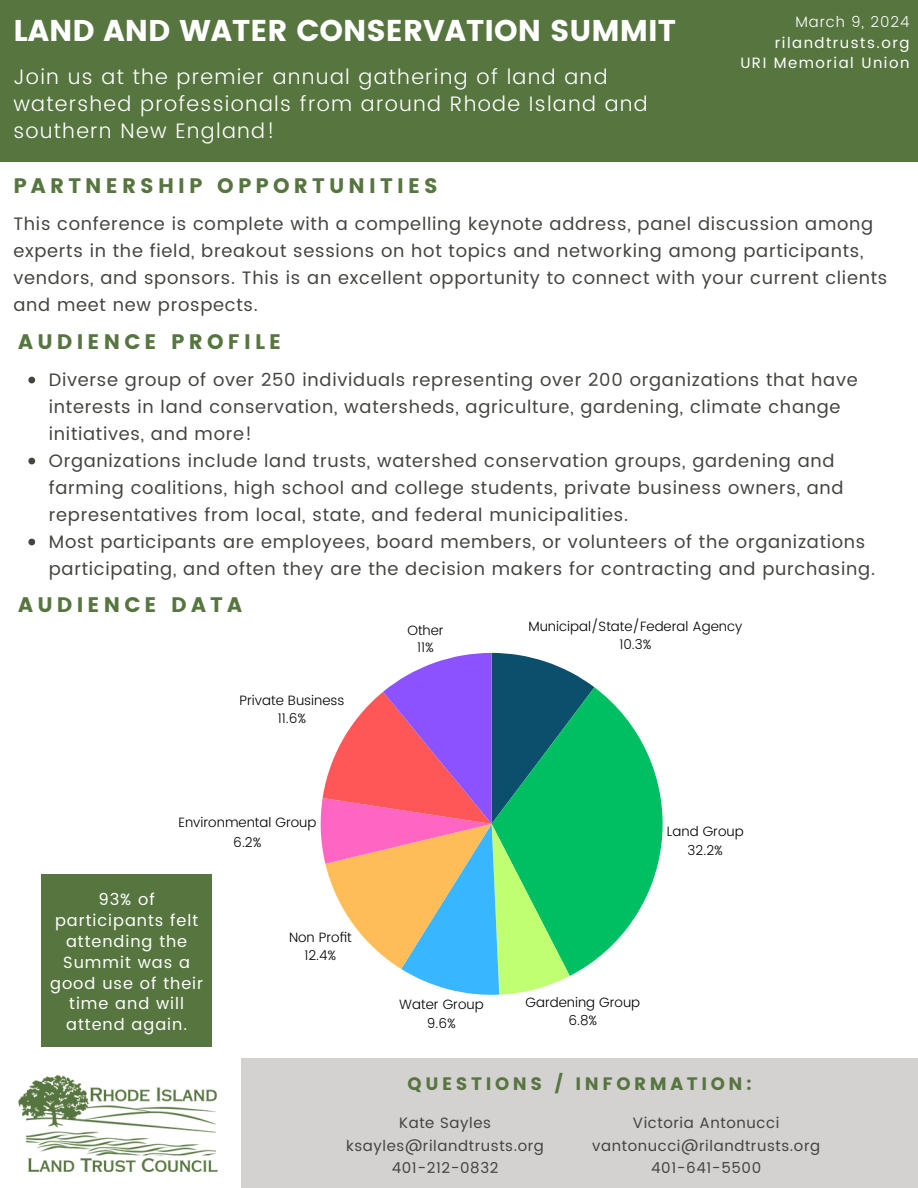
<style>
.page{position:relative;width:918px;height:1188px;background:#fff}
.page>*{position:absolute;margin:0;border:0;box-sizing:border-box;transform-origin:0 0}
.t1{font:30px "Poppins";color:#fff}
.t2{font:300 21px/27px "Poppins";letter-spacing:.06em;color:#fff}
.t3{font:21px "Poppins";letter-spacing:.2em;color:#56753f}
.t4{font:18px/27px "Poppins";letter-spacing:.04em;color:#444440}
.t5{font:18px "Poppins";letter-spacing:.2em;color:#56753f}
.t6{font:16.35px/21px "Poppins";letter-spacing:.06em;color:#fff;text-align:center}
.t7{font:15px "Poppins";letter-spacing:.04em;color:#444440}
.t8{font:15px "Poppins";letter-spacing:.1em;color:#fff}
.t9{font:300 15px "Poppins";letter-spacing:.06em;color:#fff}
.t10{font:300 13.5px/18px "Poppins";color:#000;text-align:center}
</style>
<div class="page">
<svg style="left:28px;top:377px;width:7px;height:6px"></svg>
<svg style="left:28px;top:458px;width:7px;height:6px"></svg>
<svg style="left:28px;top:539px;width:7px;height:6px"></svg>
<div style="left:0;top:0;width:918px;height:162px;background:#56753f"></div>
<div style="left:241px;top:1059px;width:677px;height:129px;background:#d4d1d1"></div>
<svg style="left:594px;top:687px;width:69px;height:274px;fill:#00bf63"></svg>
<svg style="left:320px;top:653px;width:274px;height:342px"></svg>
<div style="left:41px;top:874px;width:171px;height:172px;background:#56753f"></div>
<img style="left:18px;top:1075px;width:199px;height:96px">
<p class="t1" style="left:13px;top:13px;width:664px">LAND AND WATER CONSERVATION SUMMIT</p>
<p class="t2" style="left:13px;top:63px;width:636px">Join us at the premier annual gathering of land and watershed professionals from around Rhode Island and southern New England!</p>
<p class="t3" style="left:13px;top:173px;width:426px">PARTNERSHIP OPPORTUNITIES</p>
<p class="t9" style="left:795px;top:13px;width:115px">March 9, 2024</p>
<p class="t8" style="left:740px;top:54px;width:171px">URI Memorial Union</p>
<p class="t8" style="left:775px;top:34px;width:136px">rilandtrusts.org</p>
<p class="t4" style="left:13px;top:210px;width:875px">This conference is complete with a compelling keynote address, panel discussion among experts in the field, breakout sessions on hot topics and networking among participants, vendors, and sponsors. This is an excellent opportunity to connect with your current clients and meet new prospects.</p>
<p class="t3" style="left:18px;top:330px;width:265px">AUDIENCE PROFILE</p>
<p class="t4" style="left:49px;top:366px;width:810px">Diverse group of over 250 individuals representing over 200 organizations that have interests in land conservation, watersheds, agriculture, gardening, climate change initiatives, and more!</p>
<p class="t4" style="left:49px;top:447px;width:796px">Organizations include land trusts, watershed conservation groups, gardening and farming coalitions, high school and college students, private business owners, and representatives from local, state, and federal municipalities.</p>
<p class="t4" style="left:49px;top:528px;width:828px">Most participants are employees, board members, or volunteers of the organizations participating, and often they are the decision makers for contracting and purchasing.</p>
<p class="t3" style="left:18px;top:593px;width:225px">AUDIENCE DATA</p>
<p class="t10" style="left:240px;top:692px;width:107px">Private Business</p>
<p class="t10" style="left:278px;top:709px;width:30px">11.6%</p>
<p class="t10" style="left:179px;top:814px;width:139px">Environmental Group</p>
<p class="t10" style="left:233px;top:833px;width:30px">6.2%</p>
<p class="t6" style="left:50px;top:889px;width:155px">93% of participants felt attending the<br>Summit was a good use of their time and will attend again.</p>
<p class="t10" style="left:289px;top:928px;width:64px">Non Profit</p>
<p class="t10" style="left:304px;top:946px;width:33px">12.4%</p>
<p class="t10" style="left:407px;top:621px;width:38px">Other</p>
<p class="t10" style="left:417px;top:638px;width:18px">11%</p>
<p class="t10" style="left:528px;top:617px;width:215px">Municipal/State/Federal Agency<br>10.3%</p>
<p class="t10" style="left:667px;top:822px;width:78px">Land Group</p>
<p class="t10" style="left:688px;top:841px;width:37px">32.2%</p>
<p class="t10" style="left:399px;top:995px;width:86px">Water Group</p>
<p class="t10" style="left:427px;top:1014px;width:31px">9.6%</p>
<p class="t10" style="left:526px;top:993px;width:116px">Gardening Group</p>
<p class="t10" style="left:568px;top:1011px;width:30px">6.8%</p>
<p class="t5" style="left:407px;top:1073px;width:346px">QUESTIONS / INFORMATION:</p>
<p class="t7" style="left:399px;top:1114px;width:93px">Kate Sayles</p>
<p class="t7" style="left:346px;top:1137px;width:199px">ksayles@rilandtrusts.org</p>
<p class="t7" style="left:392px;top:1159px;width:108px">401-212-0832</p>
<p class="t7" style="left:633px;top:1114px;width:148px">Victoria Antonucci</p>
<p class="t7" style="left:592px;top:1137px;width:230px">vantonucci@rilandtrusts.org</p>
<p class="t7" style="left:651px;top:1159px;width:112px">401-641-5500</p>
</div>
